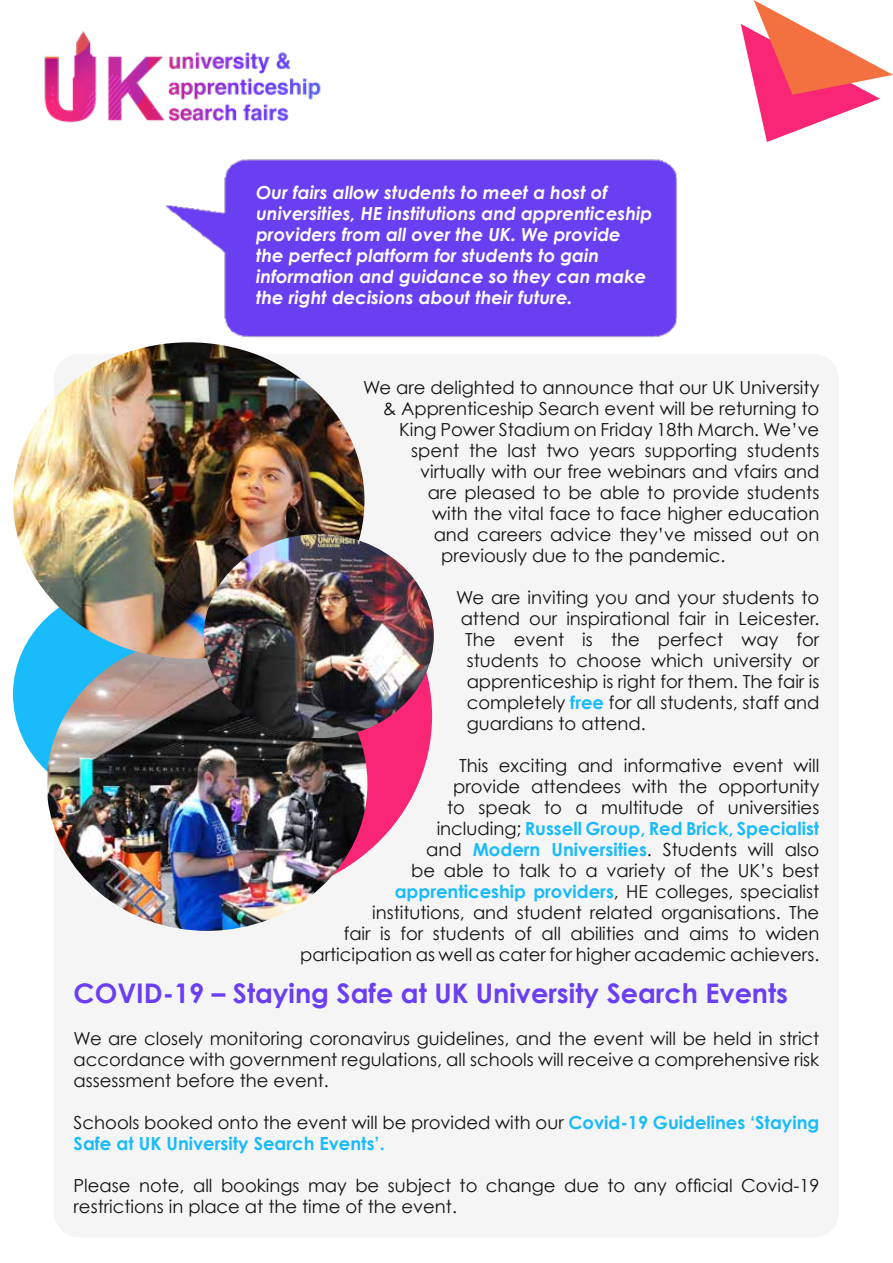
<style>
.page{position:relative;width:893px;height:1263px;background:#fff}
.page>*{position:absolute;margin:0;border:0;box-sizing:border-box;transform-origin:0 0}
.t1{font:700 27px "Century Gothic";color:#6a3ff1}
.t2{font:18px/21px "Century Gothic";color:#121212;text-align:right}
.t3{font:italic 700 18px/21px "Century Gothic";color:#fff}
.t4{font:700 18px/21px "Century Gothic";color:#19bbfb}
.s1{font-weight:700;color:#19bbfb}
.s2{font-weight:400;color:#121212}
</style>
<div class="page">
<svg style="left:741px;top:0;width:152px;height:142px"></svg>
<img style="left:44px;top:31px;width:277px;height:92px">
<img style="left:166px;top:159px;width:511px;height:179px">
<div style="left:54px;top:354px;width:785px;height:883px;background:#f5f5f5;border-radius:25px"></div>
<div style="left:47px;top:534px;width:385px;height:364px;background:#f92676;border-radius:50%"></div>
<div style="left:13px;top:586px;width:230px;height:217px;background:#19bbfb;border-radius:50%"></div>
<img style="left:48px;top:659px;width:319px;height:272px">
<img style="left:13px;top:342px;width:351px;height:317px">
<img style="left:204px;top:534px;width:230px;height:204px">
<p class="t3" style="left:256px;top:181px;width:398px">Our fairs allow students to meet a host of universities, HE institutions and apprenticeship providers from all over the UK. We provide the perfect platform for students to gain information and guidance so they can make the right decisions about their future.</p>
<p class="t2" style="left:363px;top:377px;width:458px">We are delighted to announce that our UK University</p>
<p class="t2" style="left:383px;top:398px;width:438px">&amp; Apprenticeship Search event will be returning to</p>
<p class="t2" style="left:399px;top:419px;width:422px">King Power Stadium on Friday 18th March. We’ve</p>
<p class="t2" style="left:411px;top:440px;width:410px">spent the last two years supporting students</p>
<p class="t2" style="left:420px;top:461px;width:401px">virtually with our free webinars and vfairs and</p>
<p class="t2" style="left:428px;top:482px;width:393px">are pleased to be able to provide students</p>
<p class="t2" style="left:432px;top:503px;width:389px">with the vital face to face higher education</p>
<p class="t2" style="left:434px;top:524px;width:387px">and careers advice they’ve missed out on</p>
<p class="t2" style="left:441px;top:545px;width:286px">previously due to the pandemic.</p>
<p class="t2" style="left:456px;top:587px;width:365px">We are inviting you and your students to</p>
<p class="t2" style="left:461px;top:608px;width:360px">attend our inspirational fair in Leicester.</p>
<p class="t2" style="left:465px;top:629px;width:356px">The event is the perfect way for</p>
<p class="t2" style="left:467px;top:650px;width:354px">students to choose which university or</p>
<p class="t2" style="left:467px;top:671px;width:354px">apprenticeship is right for them. The fair is</p>
<p class="t2" style="left:467px;top:692px;width:354px">completely <span class="s1">free</span> for all students, staff and</p>
<p class="t2" style="left:467px;top:713px;width:181px">guardians to attend.</p>
<p class="t2" style="left:300px;top:755px;width:521px">This exciting and informative event will<br>provide attendees with the opportunity<br>to speak to a multitude of universities<br>including; <span class="s1">Russell Group, Red Brick, Specialist<br></span>and <span class="s1">Modern Universities</span>. Students will also<br>be able to talk to a variety of the UK’s best <span class="s1">apprenticeship providers</span>, HE colleges, specialist institutions, and student related organisations. The<br>fair is for students of all abilities and aims to widen participation as well as cater for higher academic achievers.</p>
<h1 class="t1" style="left:74px;top:976px;width:716px">COVID-19 – Staying Safe at UK University Search Events</h1>
<p class="t2" style="left:74px;top:1028px;width:747px;text-align:justify">We are closely monitoring coronavirus guidelines, and the event will be held in strict accordance with government regulations, all schools will receive a comprehensive risk assessment before the event.</p>
<p class="t4" style="left:74px;top:1111px;width:747px"><span class="s2">Schools booked onto the event will be provided with our</span> Covid-19 Guidelines ‘Staying<br>Safe at UK University Search Events’.</p>
<p class="t2" style="left:74px;top:1175px;width:747px;text-align:left">Please note, all bookings may be subject to change due to any official Covid-19 restrictions in place at the time of the event.</p>
</div>
